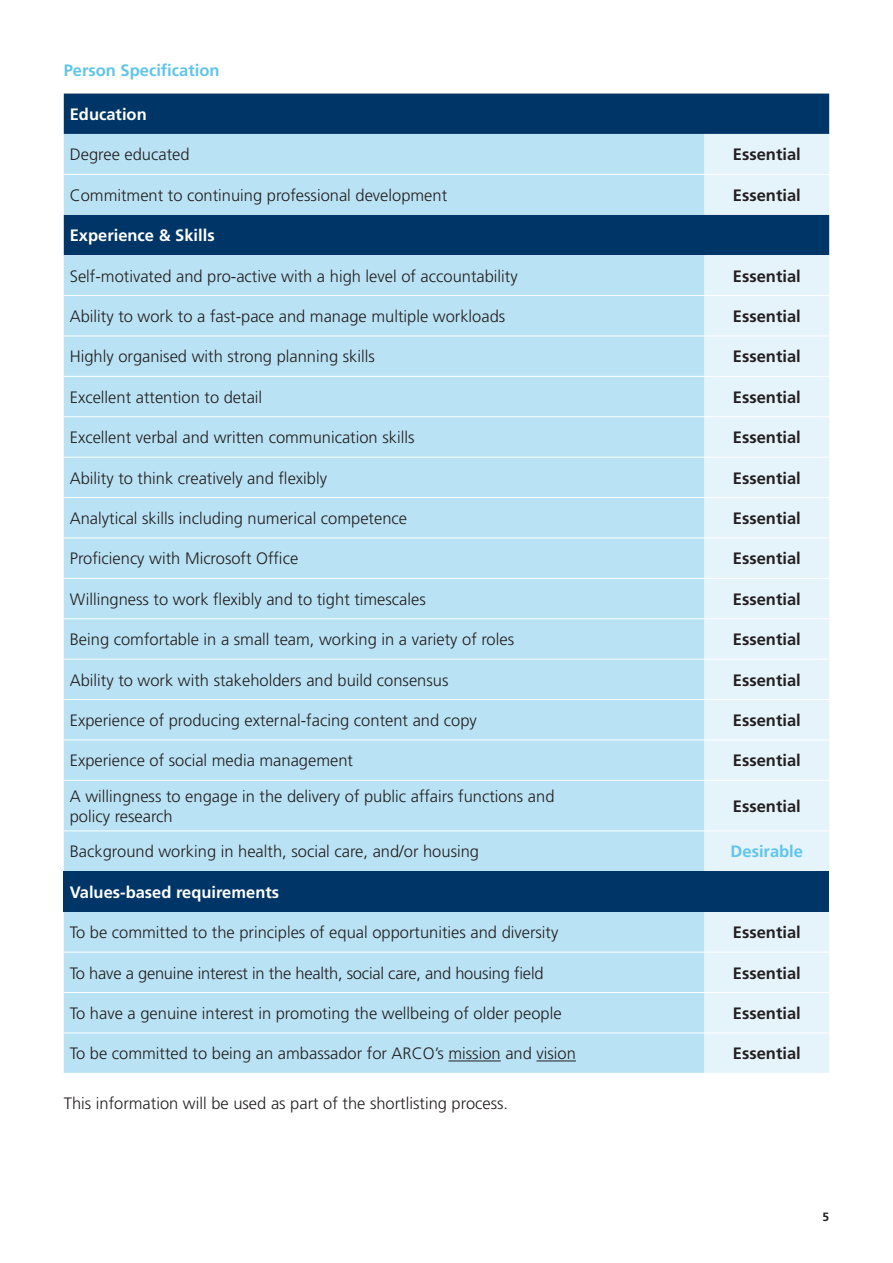
<style>
.page{position:relative;width:893px;height:1263px;background:#fff}
.page>*{position:absolute;margin:0;border:0;box-sizing:border-box;transform-origin:0 0}
.t1{font:300 16.5px/19.5px "Frutiger";color:#231f20}
.t2{font:700 16.5px "Frutiger";color:#231f20}
.t3{font:700 16.5px "Frutiger";color:#fff}
.t4{font:700 16.5px "Frutiger";color:#5fc5e9}
.t5{font:700 12px "Frutiger";color:#231f20}
</style>
<div class="page">
<div style="left:64px;top:94px;width:765px;height:40px;background:#003667"></div>
<div style="left:64px;top:134px;width:640px;height:939px;background:#b9e2f4"></div>
<div style="left:704px;top:134px;width:125px;height:939px;background:#e5f3fb"></div>
<div style="left:64px;top:871px;width:765px;height:41px;background:#003667"></div>
<hr style="left:64px;top:174px;width:640px;height:1px;background:#fff">
<hr style="left:704px;top:174px;width:125px;height:1px;background:#fff">
<hr style="left:64px;top:295px;width:640px;height:1px;background:#fff">
<hr style="left:704px;top:295px;width:125px;height:1px;background:#fff">
<hr style="left:64px;top:336px;width:640px;height:1px;background:#fff">
<hr style="left:704px;top:336px;width:125px;height:1px;background:#fff">
<hr style="left:64px;top:376px;width:640px;height:1px;background:#fff">
<hr style="left:704px;top:376px;width:125px;height:1px;background:#fff">
<hr style="left:64px;top:457px;width:640px;height:1px;background:#fff">
<hr style="left:704px;top:457px;width:125px;height:1px;background:#fff">
<hr style="left:64px;top:497px;width:640px;height:1px;background:#fff">
<hr style="left:704px;top:497px;width:125px;height:1px;background:#fff">
<hr style="left:64px;top:537px;width:640px;height:1px;background:#fff">
<hr style="left:704px;top:537px;width:125px;height:1px;background:#fff">
<hr style="left:64px;top:578px;width:640px;height:1px;background:#fff">
<hr style="left:704px;top:578px;width:125px;height:1px;background:#fff">
<hr style="left:64px;top:618px;width:640px;height:1px;background:#fff">
<hr style="left:704px;top:618px;width:125px;height:1px;background:#fff">
<hr style="left:64px;top:659px;width:640px;height:1px;background:#fff">
<hr style="left:64px;top:699px;width:640px;height:1px;background:#fff">
<hr style="left:64px;top:739px;width:640px;height:1px;background:#fff">
<hr style="left:64px;top:780px;width:640px;height:1px;background:#fff">
<hr style="left:64px;top:952px;width:640px;height:1px;background:#fff">
<hr style="left:704px;top:952px;width:125px;height:1px;background:#fff">
<hr style="left:64px;top:1032px;width:640px;height:1px;background:#fff">
<hr style="left:704px;top:1032px;width:125px;height:1px;background:#fff">
<hr style="left:704px;top:659px;width:125px;height:1px;background:#fff">
<hr style="left:704px;top:699px;width:125px;height:1px;background:#fff">
<hr style="left:704px;top:739px;width:125px;height:1px;background:#fff">
<hr style="left:704px;top:780px;width:125px;height:1px;background:#fff">
<hr style="left:64px;top:992px;width:640px;height:1px;background:#fff">
<hr style="left:704px;top:992px;width:125px;height:1px;background:#fff">
<hr style="left:64px;top:830px;width:640px;height:1px;background:#fff">
<hr style="left:704px;top:830px;width:125px;height:1px;background:#fff">
<hr style="left:64px;top:416px;width:640px;height:1px;background:#fff">
<hr style="left:704px;top:416px;width:125px;height:1px;background:#fff">
<hr style="left:448px;top:1060px;width:53px;height:1px;background:#231f20">
<hr style="left:536px;top:1060px;width:40px;height:1px;background:#231f20">
<p class="t4" style="left:64px;top:61px;width:157px">Person Specification</p>
<p class="t3" style="left:70px;top:105px;width:79px">Education</p>
<p class="t1" style="left:70px;top:145px;width:121px">Degree educated</p>
<p class="t2" style="left:733px;top:145px;width:69px">Essential</p>
<p class="t1" style="left:70px;top:186px;width:379px">Commitment to continuing professional development</p>
<p class="t2" style="left:733px;top:185px;width:69px">Essential</p>
<p class="t3" style="left:70px;top:226px;width:146px">Experience &amp; Skills</p>
<p class="t1" style="left:70px;top:266px;width:449px">Self-motivated and pro-active with a high level of accountability</p>
<p class="t2" style="left:733px;top:266px;width:69px">Essential</p>
<p class="t1" style="left:70px;top:307px;width:437px">Ability to work to a fast-pace and manage multiple workloads</p>
<p class="t2" style="left:733px;top:306px;width:69px">Essential</p>
<p class="t1" style="left:70px;top:347px;width:307px">Highly organised with strong planning skills</p>
<p class="t2" style="left:733px;top:347px;width:69px">Essential</p>
<p class="t1" style="left:70px;top:387px;width:194px">Excellent attention to detail</p>
<p class="t2" style="left:733px;top:387px;width:69px">Essential</p>
<p class="t1" style="left:70px;top:428px;width:346px">Excellent verbal and written communication skills</p>
<p class="t2" style="left:733px;top:428px;width:69px">Essential</p>
<p class="t1" style="left:70px;top:468px;width:259px">Ability to think creatively and flexibly</p>
<p class="t2" style="left:733px;top:468px;width:69px">Essential</p>
<p class="t1" style="left:70px;top:509px;width:339px">Analytical skills including numerical competence</p>
<p class="t2" style="left:733px;top:508px;width:69px">Essential</p>
<p class="t1" style="left:70px;top:549px;width:230px">Proficiency with Microsoft Office</p>
<p class="t2" style="left:733px;top:549px;width:69px">Essential</p>
<p class="t1" style="left:70px;top:589px;width:358px">Willingness to work flexibly and to tight timescales</p>
<p class="t2" style="left:733px;top:589px;width:69px">Essential</p>
<p class="t1" style="left:70px;top:630px;width:446px">Being comfortable in a small team, working in a variety of roles</p>
<p class="t2" style="left:733px;top:630px;width:69px">Essential</p>
<p class="t1" style="left:70px;top:670px;width:380px">Ability to work with stakeholders and build consensus</p>
<p class="t2" style="left:733px;top:670px;width:69px">Essential</p>
<p class="t1" style="left:70px;top:711px;width:409px">Experience of producing external-facing content and copy</p>
<p class="t2" style="left:733px;top:710px;width:69px">Essential</p>
<p class="t1" style="left:70px;top:751px;width:285px">Experience of social media management</p>
<p class="t2" style="left:733px;top:751px;width:69px">Essential</p>
<p class="t1" style="left:70px;top:787px;width:486px">A willingness to engage in the delivery of public affairs functions and policy research</p>
<p class="t2" style="left:733px;top:796px;width:69px">Essential</p>
<p class="t1" style="left:70px;top:842px;width:411px">Background working in health, social care, and/or housing</p>
<p class="t4" style="left:731px;top:842px;width:74px">Desirable</p>
<p class="t3" style="left:70px;top:882px;width:211px">Values-based requirements</p>
<p class="t1" style="left:70px;top:923px;width:490px">To be committed to the principles of equal opportunities and diversity</p>
<p class="t2" style="left:733px;top:923px;width:69px">Essential</p>
<p class="t1" style="left:70px;top:963px;width:475px">To have a genuine interest in the health, social care, and housing field</p>
<p class="t2" style="left:733px;top:963px;width:69px">Essential</p>
<p class="t1" style="left:70px;top:1004px;width:493px">To have a genuine interest in promoting the wellbeing of older people</p>
<p class="t2" style="left:733px;top:1003px;width:69px">Essential</p>
<p class="t1" style="left:70px;top:1044px;width:508px">To be committed to being an ambassador for ARCO’s mission and vision</p>
<p class="t2" style="left:733px;top:1044px;width:69px">Essential</p>
<p class="t1" style="left:64px;top:1094px;width:446px">This information will be used as part of the shortlisting process.</p>
<p class="t5" style="left:822px;top:1209px;width:8px">5</p>
</div>
